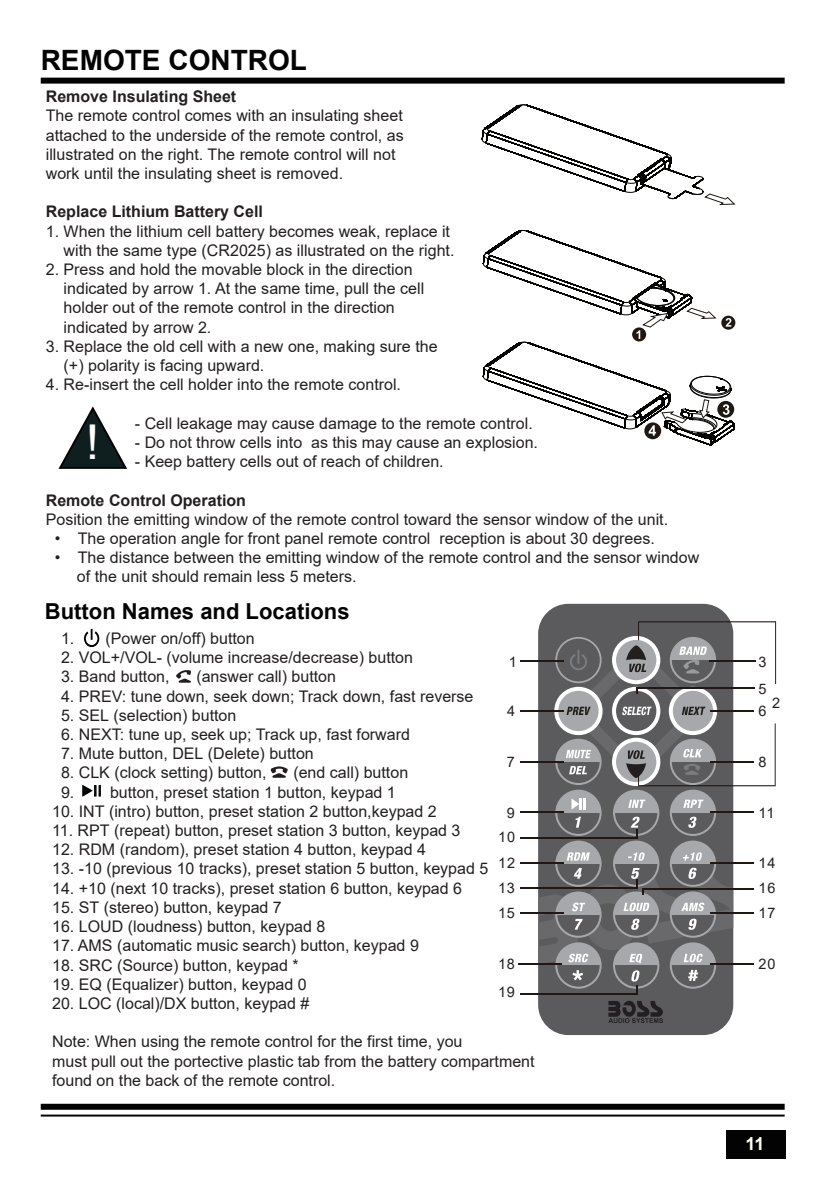
<style>
.page{position:relative;width:823px;height:1191px;background:#fff}
.page>*{position:absolute;margin:0;border:0;box-sizing:border-box;transform-origin:0 0}
.t1{font:48px "Arial";color:#fffefa}
.t2{font:700 28px "Arial";color:#030303}
.t3{font:700 22px "Arial";color:#030303}
.t4{font:700 18px "Arial";color:#fbfdf4}
.t5{font:16px/19.2px "Arial";color:#231f20}
.t6{font:700 16px "Arial";color:#231f20}
.t7{font:14.4px/28.2px "Arial";letter-spacing:.055em;color:#231f20}
</style>
<div class="page">
<hr style="left:41px;top:1114px;width:743px;height:2px;background:#030303">
<div style="left:41px;top:1103px;width:743px;height:6px;background:#030303"></div>
<div style="left:725px;top:1130px;width:60px;height:28px;background:#030303"></div>
<div style="left:41px;top:78px;width:743px;height:6px;background:#030303"></div>
<svg style="left:58px;top:406px;width:69px;height:63px"></svg>
<svg style="left:481px;top:104px;width:254px;height:101px"></svg>
<svg style="left:482px;top:230px;width:252px;height:215px"></svg>
<svg style="left:270px;top:766px;width:18px;height:11px"></svg>
<svg style="left:176px;top:670px;width:15px;height:12px"></svg>
<svg style="left:82px;top:785px;width:19px;height:11px"></svg>
<svg style="left:84px;top:629px;width:15px;height:18px"></svg>
<div style="left:538px;top:604px;width:194px;height:431px;background:#5b5b5e;border-radius:30px"></div>
<svg style="left:556px;top:689px;width:44px;height:44px"></svg>
<div style="left:554px;top:687px;width:48px;height:48px;border:4px solid #fff;border-radius:50%"></div>
<div style="left:556px;top:739px;width:44px;height:45px;background:#a7a8ac;border-radius:50%"></div>
<svg style="left:557px;top:763px;width:3px;height:13px"></svg>
<div style="left:556px;top:790px;width:44px;height:45px;background:#a7a8ac;border-radius:50%"></div>
<div style="left:556px;top:813px;width:44px;height:22px;background:#5b5b5e"></div>
<div style="left:555px;top:789px;width:46px;height:47px;border:2px solid #a7a8ac;border-radius:50%"></div>
<div style="left:613px;top:790px;width:45px;height:45px;background:#a7a8ac;border-radius:50%"></div>
<div style="left:613px;top:813px;width:45px;height:22px;background:#5b5b5e"></div>
<div style="left:612px;top:789px;width:47px;height:47px;border:2px solid #a7a8ac;border-radius:50%"></div>
<div style="left:670px;top:790px;width:44px;height:45px;background:#a7a8ac;border-radius:50%"></div>
<div style="left:670px;top:813px;width:44px;height:22px;background:#5b5b5e"></div>
<div style="left:669px;top:789px;width:46px;height:47px;border:2px solid #a7a8ac;border-radius:50%"></div>
<div style="left:556px;top:841px;width:44px;height:45px;background:#a7a8ac;border-radius:50%"></div>
<div style="left:555px;top:840px;width:46px;height:47px;border:2px solid #a7a8ac;border-radius:50%"></div>
<div style="left:613px;top:841px;width:45px;height:45px;background:#a7a8ac;border-radius:50%"></div>
<div style="left:612px;top:840px;width:47px;height:47px;border:2px solid #a7a8ac;border-radius:50%"></div>
<div style="left:670px;top:841px;width:44px;height:45px;background:#a7a8ac;border-radius:50%"></div>
<div style="left:669px;top:840px;width:46px;height:47px;border:2px solid #a7a8ac;border-radius:50%"></div>
<svg style="left:688px;top:816px;width:8px;height:12px"></svg>
<svg style="left:575px;top:816px;width:5px;height:11px"></svg>
<svg style="left:571px;top:798px;width:14px;height:12px"></svg>
<svg style="left:628px;top:799px;width:17px;height:9px"></svg>
<svg style="left:683px;top:799px;width:20px;height:9px"></svg>
<div style="left:556px;top:638px;width:44px;height:44px;background:#a7a8ac;border-radius:50%"></div>
<svg style="left:556px;top:638px;width:43px;height:43px"></svg>
<svg style="left:608px;top:1000px;width:54px;height:23px"></svg>
<hr style="left:520px;top:661px;width:43px;height:1px;background:#211714">
<hr style="left:520px;top:710px;width:43px;height:1px;background:#211714">
<hr style="left:520px;top:761px;width:43px;height:2px;background:#211714">
<hr style="left:520px;top:811px;width:43px;height:2px;background:#211714">
<hr style="left:520px;top:862px;width:43px;height:1px;background:#211714">
<hr style="left:520px;top:912px;width:43px;height:1px;background:#211714">
<hr style="left:709px;top:811px;width:43px;height:2px;background:#211714">
<hr style="left:709px;top:862px;width:43px;height:1px;background:#211714">
<hr style="left:709px;top:963px;width:43px;height:1px;background:#211714">
<hr style="left:710px;top:912px;width:43px;height:1px;background:#211714">
<hr style="left:518px;top:963px;width:43px;height:1px;background:#211714">
<hr style="left:642px;top:888px;width:110px;height:1px;background:#211714">
<hr style="left:520px;top:837px;width:116px;height:1px;background:#211714">
<svg style="left:630px;top:816px;width:9px;height:22px"></svg>
<svg style="left:560px;top:621px;width:215px;height:168px"></svg>
<hr style="left:520px;top:887px;width:116px;height:1px;background:#211714">
<hr style="left:520px;top:993px;width:116px;height:1px;background:#211714">
<svg style="left:538px;top:852px;width:194px;height:142px"></svg>
<h2 class="t2" style="left:41px;top:40px;width:268px">REMOTE CONTROL</h2>
<p class="t6" style="left:46px;top:85px;width:192px">Remove Insulating Sheet</p>
<p class="t5" style="left:46px;top:106px;width:359px">The remote control comes with an insulating sheet attached to the underside of the remote control, as illustrated on the right. The remote control will not work until the insulating sheet is removed.</p>
<p class="t6" style="left:46px;top:200px;width:218px">Replace Lithium Battery Cell</p>
<p class="t5" style="left:46px;top:221px;width:410px;text-align:right">1. When the lithium cell battery becomes weak, replace it with the same type (CR2025) as illustrated on the right.</p>
<p class="t5" style="left:64px;top:260px;width:362px;text-indent:-18px">2. Press and hold the movable block in the direction indicated by arrow 1. At the same time, pull the cell holder out of the remote control in the direction indicated by arrow 2.</p>
<p class="t5" style="left:64px;top:336px;width:375px;text-indent:-18px">3. Replace the old cell with a new one, making sure the (+) polarity is facing upward.</p>
<p class="t5" style="left:46px;top:375px;width:356px">4. Re-insert the cell holder into the remote control.</p>
<p class="t5" style="left:135px;top:413px;width:399px">- Cell leakage may cause damage to the remote control.</p>
<p class="t5" style="left:135px;top:432px;width:404px">- Do not throw cells into as this may cause an explosion.</p>
<p class="t5" style="left:135px;top:452px;width:310px">- Keep battery cells out of reach of children.</p>
<p class="t6" style="left:46px;top:488px;width:202px">Remote Control Operation</p>
<p class="t5" style="left:46px;top:509px;width:623px">Position the emitting window of the remote control toward the sensor window of the unit.</p>
<p class="t5" style="left:55px;top:528px;width:601px">• The operation angle for front panel remote control reception is about 30 degrees.</p>
<p class="t5" style="left:77px;top:548px;width:623px;text-indent:-22px">• The distance between the emitting window of the remote control and the sensor window of the unit should remain less 5 meters.</p>
<h3 class="t3" style="left:45px;top:596px;width:306px">Button Names and Locations</h3>
<p class="t5" style="left:61px;top:628px;width:195px">1. (Power on/off) button</p>
<p class="t5" style="left:61px;top:648px;width:353px">2. VOL+/VOL- (volume increase/decrease) button</p>
<p class="t5" style="left:61px;top:667px;width:110px">3. Band button,</p>
<p class="t5" style="left:196px;top:667px;width:141px">(answer call) button</p>
<p class="t5" style="left:61px;top:686px;width:414px">4. PREV: tune down, seek down; Track down, fast reverse</p>
<p class="t5" style="left:61px;top:705px;width:177px">5. SEL (selection) button</p>
<p class="t5" style="left:61px;top:724px;width:350px">6. NEXT: tune up, seek up; Track up, fast forward</p>
<p class="t5" style="left:61px;top:744px;width:254px">7. Mute button, DEL (Delete) button</p>
<p class="t5" style="left:61px;top:763px;width:207px">8. CLK (clock setting) button,</p>
<p class="t5" style="left:293px;top:763px;width:116px">(end call) button</p>
<p class="t5" style="left:61px;top:782px;width:336px">9. button, preset station 1 button, keypad 1</p>
<p class="t5" style="left:52px;top:801px;width:386px">10. INT (intro) button, preset station 2 button,keypad 2</p>
<p class="t5" style="left:52px;top:820px;width:409px">11. RPT (repeat) button, preset station 3 button, keypad 3</p>
<p class="t5" style="left:52px;top:840px;width:375px">12. RDM (random), preset station 4 button, keypad 4</p>
<p class="t5" style="left:52px;top:859px;width:437px">13. -10 (previous 10 tracks), preset station 5 button, keypad 5</p>
<p class="t5" style="left:52px;top:878px;width:411px">14. +10 (next 10 tracks), preset station 6 button, keypad 6</p>
<p class="t5" style="left:52px;top:897px;width:231px">15. ST (stereo) button, keypad 7</p>
<p class="t5" style="left:52px;top:916px;width:275px">16. LOUD (loudness) button, keypad 8</p>
<p class="t5" style="left:52px;top:936px;width:368px">17. AMS (automatic music search) button, keypad 9</p>
<p class="t5" style="left:52px;top:955px;width:248px">18. SRC (Source) button, keypad *</p>
<p class="t5" style="left:52px;top:974px;width:256px">19. EQ (Equalizer) button, keypad 0</p>
<p class="t5" style="left:52px;top:993px;width:259px">20. LOC (local)/DX button, keypad #</p>
<p class="t5" style="left:52px;top:1032px;width:483px">Note: When using the remote control for the first time, you<br>must pull out the portective plastic tab from the battery compartment found on the back of the remote control.</p>
<h1 class="t1" style="left:86px;top:409px;width:15px">!</h1>
<p class="t7" style="left:508px;top:647px;width:10px">1</p>
<p class="t7" style="left:758px;top:647px;width:10px">3</p>
<p class="t7" style="left:758px;top:674px;width:10px">5</p>
<p class="t7" style="left:771px;top:688px;width:10px">2</p>
<p class="t7" style="left:758px;top:696px;width:10px">6</p>
<p class="t7" style="left:506px;top:696px;width:10px">4</p>
<p class="t7" style="left:758px;top:748px;width:10px">8</p>
<p class="t7" style="left:506px;top:748px;width:10px">7</p>
<p class="t7" style="left:506px;top:798px;width:10px">9</p>
<p class="t7" style="left:758px;top:798px;width:17px">11</p>
<p class="t7" style="left:498px;top:822px;width:18px">10</p>
<p class="t7" style="left:498px;top:848px;width:18px">12</p>
<p class="t7" style="left:497px;top:899px;width:18px">15</p>
<p class="t7" style="left:758px;top:848px;width:18px">14</p>
<p class="t7" style="left:498px;top:873px;width:18px">13</p>
<p class="t7" style="left:758px;top:874px;width:18px">16</p>
<p class="t7" style="left:758px;top:899px;width:18px">17</p>
<p class="t7" style="left:497px;top:949px;width:18px">18<br>19</p>
<p class="t7" style="left:758px;top:949px;width:18px">20</p>
<p class="t4" style="left:745px;top:1130px;width:21px">11</p>
</div>
